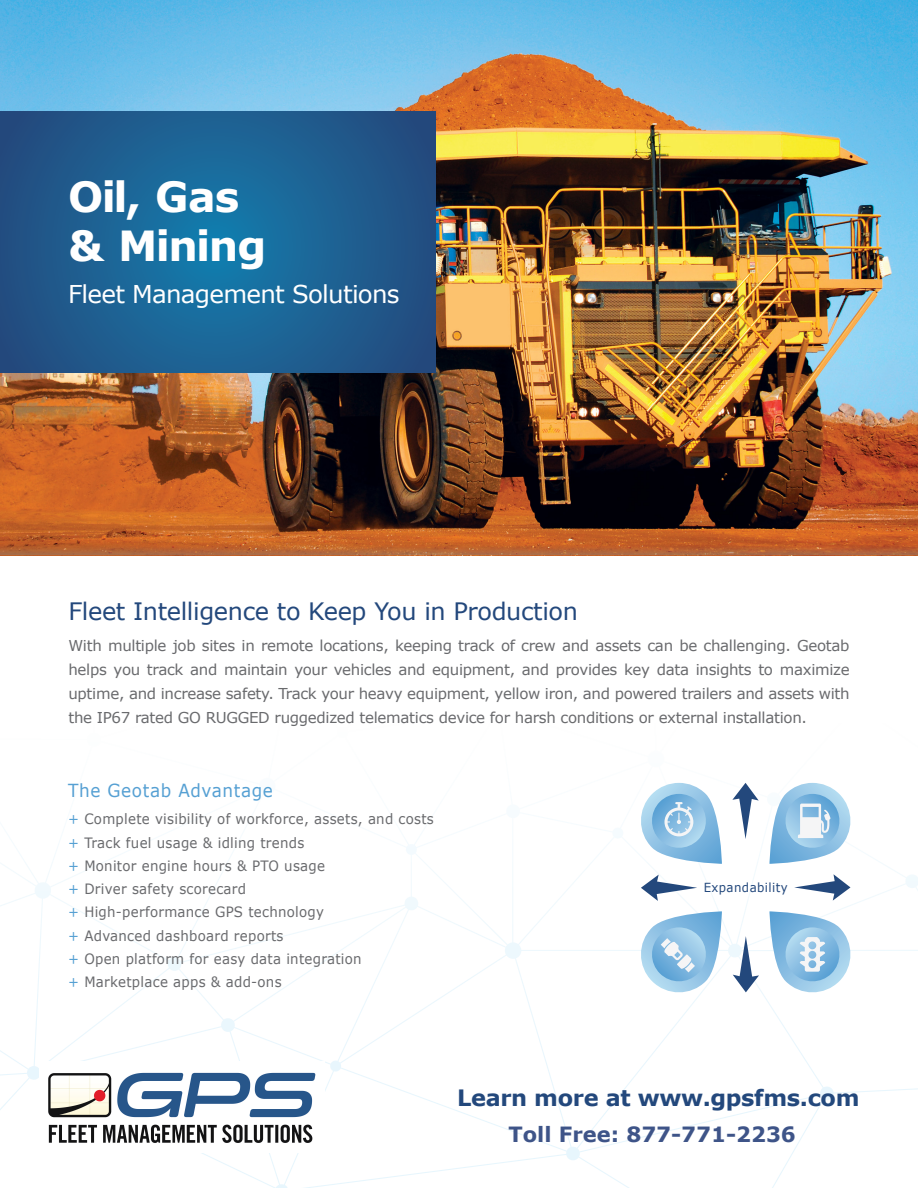
<style>
.page{position:relative;width:918px;height:1188px;background:#fff}
.page>*{position:absolute;margin:0;border:0;box-sizing:border-box;transform-origin:0 0}
.t1{font:700 41.55px/49.5px "Verdana";letter-spacing:-.04em;color:#fff}
.t2{font:24.6px "Verdana";letter-spacing:-.03em;color:#fff}
.t3{font:24px "Verdana";letter-spacing:-.015em;color:#23487c}
.t4{font:700 22.5px "Verdana";letter-spacing:-.015em;color:#23487c}
.t5{font:700 21px "Verdana";color:#3e5488}
.t6{font:18px "Verdana";letter-spacing:.035em;color:#56a0d3;scale:.94 1}
.t7{font:15px/24px "Verdana";letter-spacing:-.02em;color:#696a6d;text-align:justify}
.t8{font:14.25px/23.2px "Verdana";letter-spacing:.02em;color:#696a6d;scale:.94 1}
.t9{font:12.6px "Verdana";letter-spacing:.035em;color:#23487c;scale:.94 1}
.s1{color:#56a0d3}
</style>
<div class="page">
<img style="left:0;top:0;width:918px;height:543px">
<svg style="left:0;top:111px;width:435px;height:261px"></svg>
<svg style="left:0;top:543px;width:918px;height:12px"></svg>
<svg style="left:639px;top:783px;width:83px;height:81px"></svg>
<svg style="left:637px;top:911px;width:85px;height:85px"></svg>
<svg style="left:794px;top:874px;width:56px;height:27px"></svg>
<svg style="left:732px;top:783px;width:27px;height:56px"></svg>
<svg style="left:641px;top:875px;width:56px;height:26px"></svg>
<svg style="left:733px;top:936px;width:26px;height:56px"></svg>
<svg style="left:769px;top:783px;width:85px;height:81px"></svg>
<svg style="left:769px;top:911px;width:85px;height:82px"></svg>
<img style="left:48px;top:1072px;width:268px;height:71px">
<h1 class="t1" style="left:68px;top:172px;width:200px">Oil, Gas &amp; Mining</h1>
<h2 class="t2" style="left:68px;top:277px;width:333px">Fleet Management Solutions</h2>
<h3 class="t3" style="left:68px;top:595px;width:511px">Fleet Intelligence to Keep You in Production</h3>
<p class="t7" style="left:68px;top:633px;width:783px">With multiple job sites in remote locations, keeping track of crew and assets can be challenging. Geotab helps you track and maintain your vehicles and equipment, and provides key data insights to maximize uptime, and increase safety. Track your heavy equipment, yellow iron, and powered trailers and assets with the IP67 rated GO RUGGED ruggedized telematics device for harsh conditions or external installation.</p>
<p class="t6" style="left:68px;top:778px;width:219px">The Geotab Advantage</p>
<p class="t8" style="left:68px;top:807px;width:390px"><span class="s1">+</span> Complete visibility of workforce, assets, and costs <span class="s1">+</span> Track fuel usage &amp; idling trends<br><span class="s1">+</span> Monitor engine hours &amp; PTO usage<br><span class="s1">+</span> Driver safety scorecard<br><span class="s1">+</span> High-performance GPS technology<br><span class="s1">+</span> Advanced dashboard reports<br><span class="s1">+</span> Open platform for easy data integration<br><span class="s1">+</span> Marketplace apps &amp; add-ons</p>
<p class="t9" style="left:704px;top:879px;width:91px">Expandability</p>
<h3 class="t4" style="left:457px;top:1082px;width:404px">Learn more at www.gpsfms.com</h3>
<h3 class="t5" style="left:509px;top:1119px;width:289px">Toll Free: 877-771-2236</h3>
</div>
